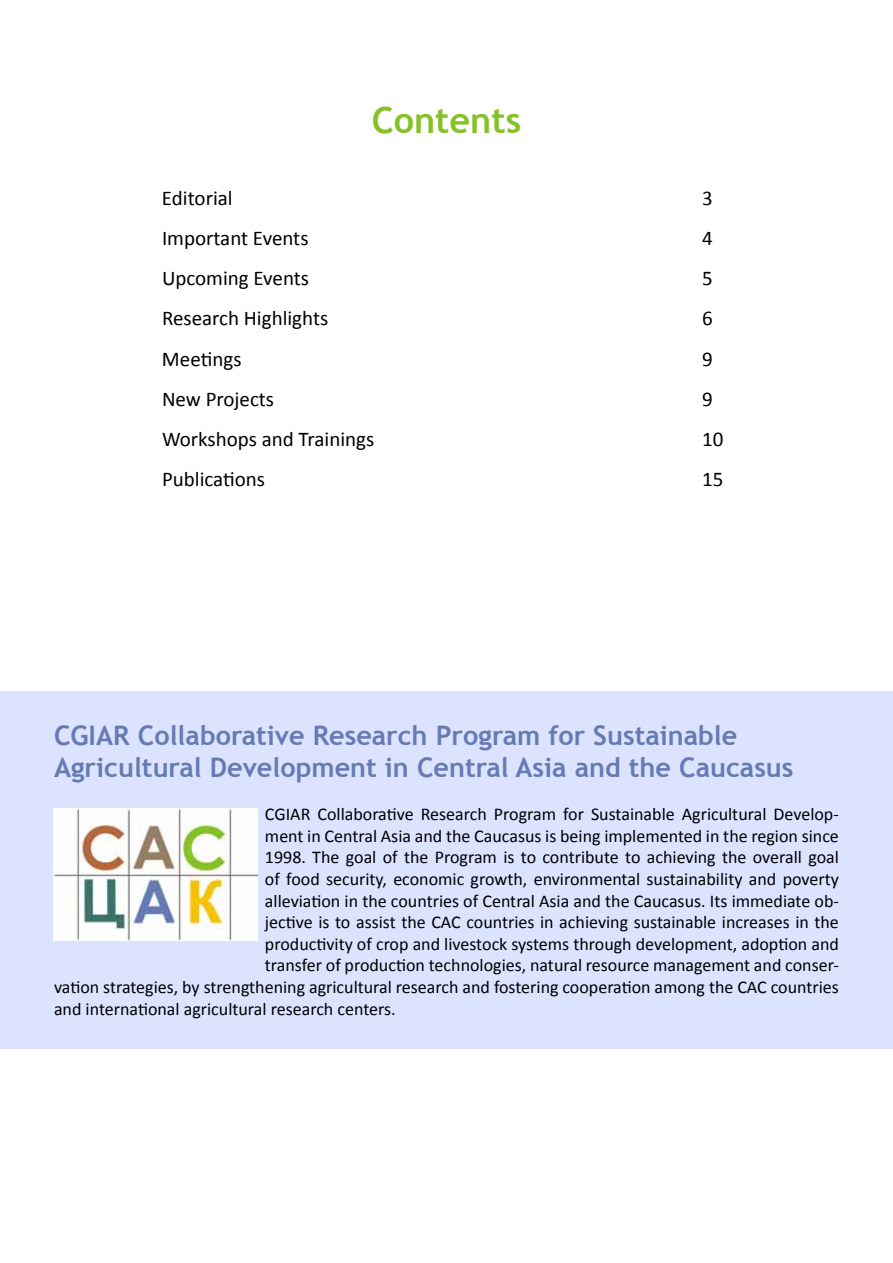
<style>
.page{position:relative;width:893px;height:1263px;background:#fff}
.page>*{position:absolute;margin:0;border:0;box-sizing:border-box;transform-origin:0 0}
.t1{font:700 36px "Trebuchet MS";color:#85c226}
.t2{font:700 27px/32.4px "Trebuchet MS";color:#667bb4}
.t3{font:21px "Calibri";color:#000}
.t4{font:18px "Calibri";color:#000}
</style>
<div class="page">
<div style="left:0;top:691px;width:893px;height:358px;background:#dbe3ff"></div>
<img style="left:54px;top:808px;width:203px;height:133px">
<h1 class="t1" style="left:372px;top:98px;width:151px">Contents</h1>
<p class="t3" style="left:162px;top:185px;width:72px">Editorial</p>
<p class="t3" style="left:702px;top:185px;width:12px">3</p>
<p class="t3" style="left:162px;top:225px;width:148px">Important Events</p>
<p class="t3" style="left:702px;top:225px;width:12px">4</p>
<p class="t3" style="left:162px;top:265px;width:149px">Upcoming Events</p>
<p class="t3" style="left:702px;top:265px;width:12px">5</p>
<p class="t3" style="left:162px;top:305px;width:168px">Research Highlights</p>
<p class="t3" style="left:702px;top:305px;width:12px">6</p>
<p class="t3" style="left:162px;top:345px;width:81px">Meetings</p>
<p class="t3" style="left:702px;top:345px;width:12px">9</p>
<p class="t3" style="left:162px;top:385px;width:114px">New Projects</p>
<p class="t3" style="left:702px;top:385px;width:12px">9</p>
<p class="t3" style="left:162px;top:426px;width:214px">Workshops and Trainings</p>
<p class="t3" style="left:702px;top:426px;width:23px">10</p>
<p class="t3" style="left:162px;top:466px;width:105px">Publications</p>
<p class="t3" style="left:702px;top:466px;width:23px">15</p>
<h2 class="t2" style="left:54px;top:719px;width:741px">CGIAR Collaborative Research Program for Sustainable<br>Agricultural Development in Central Asia and the Caucasus</h2>
<p class="t4" style="left:265px;top:803px;width:575px">CGIAR Collaborative Research Program for Sustainable Agricultural Develop-</p>
<p class="t4" style="left:265px;top:824px;width:575px">ment in Central Asia and the Caucasus is being implemented in the region since</p>
<p class="t4" style="left:265px;top:846px;width:575px">1998. The goal of the Program is to contribute to achieving the overall goal</p>
<p class="t4" style="left:265px;top:868px;width:576px">of food security, economic growth, environmental sustainability and poverty</p>
<p class="t4" style="left:265px;top:889px;width:575px">alleviation in the countries of Central Asia and the Caucasus. Its immediate ob-</p>
<p class="t4" style="left:265px;top:911px;width:575px">jective is to assist the CAC countries in achieving sustainable increases in the</p>
<p class="t4" style="left:265px;top:932px;width:575px">productivity of crop and livestock systems through development, adoption and</p>
<p class="t4" style="left:265px;top:954px;width:575px">transfer of production technologies, natural resource management and conser-</p>
<p class="t4" style="left:54px;top:976px;width:786px">vation strategies, by strengthening agricultural research and fostering cooperation among the CAC countries</p>
<p class="t4" style="left:54px;top:997px;width:343px">and international agricultural research centers.</p>
</div>
